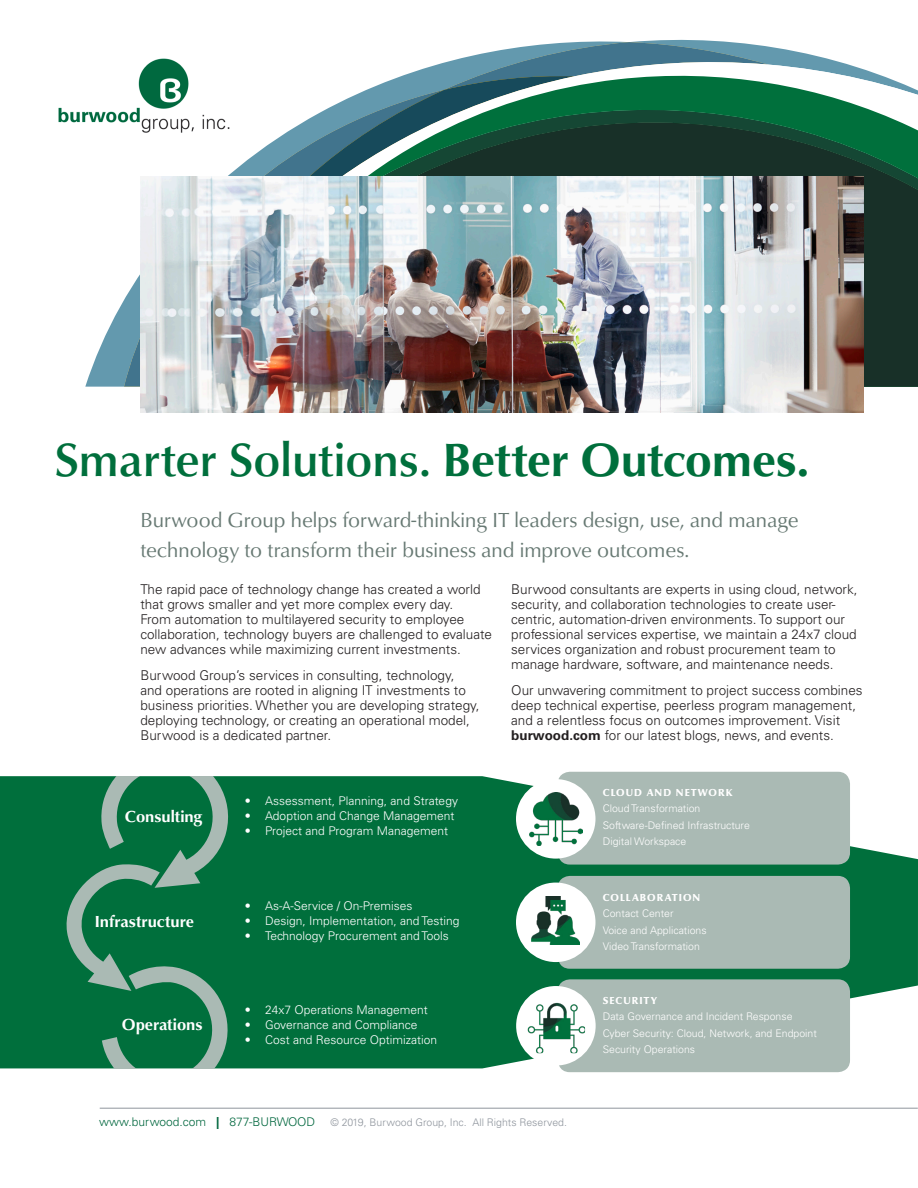
<style>
.page{position:relative;width:918px;height:1188px;background:#fff}
.page>*{position:absolute;margin:0;border:0;box-sizing:border-box;transform-origin:0 0}
.t1{font:500 48px "Classico URW";color:#006f3c}
.new_intro_text{font:21px/30px "Classico URW";color:#677973}
.t2{font:700 16.5px "Classico URW";color:#fff}
.new_intro_text-2{font:300 13.5px/15px "Univers LT Std";color:#231f20}
.t3{font:300 12px "Univers LT Std";color:#fff}
.t4{font:300 12px "Univers LT Std";color:#00673e}
.t5{font:300 10.5px "Univers LT Std";color:#fff}
.t6{font:300 10.5px "Univers LT Std";color:#8f959d}
.t7{font:900 10.5px "Classico URW";letter-spacing:.1em;color:#fff}
.s1{font-weight:700}
</style>
<div class="page">
<svg style="left:85px;top:300px;width:39px;height:87px;fill:#6399ae"></svg>
<svg style="left:458px;top:39px;width:371px;height:20px"></svg>
<svg style="left:124px;top:176px;width:39px;height:211px"></svg>
<svg style="left:163px;top:59px;width:696px;height:118px"></svg>
<svg style="left:212px;top:105px;width:706px;height:282px;fill:#183028"></svg>
<svg style="left:320px;top:68px;width:598px;height:148px"></svg>
<img style="left:58px;top:58px;width:177px;height:78px">
<img style="left:140px;top:177px;width:724px;height:236px">
<svg style="left:0;top:776px;width:918px;height:292px;background:#157b4c"></svg>
<div style="left:558px;top:772px;width:292px;height:93px;background:#aabab4;border-radius:12px"></div>
<div style="left:516px;top:779px;width:80px;height:80px;background:#fff;border-radius:50%"></div>
<img style="left:529px;top:793px;width:53px;height:52px">
<div style="left:558px;top:979px;width:292px;height:93px;background:#aabab4;border-radius:12px"></div>
<div style="left:558px;top:876px;width:292px;height:93px;background:#aabab4;border-radius:12px"></div>
<div style="left:516px;top:883px;width:80px;height:79px;background:#fff;border-radius:50%"></div>
<img style="left:531px;top:896px;width:49px;height:49px">
<div style="left:516px;top:986px;width:80px;height:80px;background:#fff;border-radius:50%"></div>
<img style="left:516px;top:986px;width:69px;height:67px">
<svg style="left:64px;top:776px;width:172px;height:292px;background:#217d53"></svg>
<hr style="left:100px;top:1108px;width:818px;height:1px;background:#8f959d">
<p class="t1" style="left:54px;top:424px;width:757px">Smarter Solutions. <span class="s1">Better Outcomes.</span></p>
<p class="new_intro_text" style="left:140px;top:504px;width:660px">Burwood Group helps forward-thinking IT leaders design, use, and manage technology to transform their business and improve outcomes.</p>
<p class="new_intro_text-2" style="left:140px;top:582px;width:353px">The rapid pace of technology change has created a world that grows smaller and yet more complex every day.<br>From automation to multilayered security to employee collaboration, technology buyers are challenged to evaluate new advances while maximizing current investments.</p>
<p class="new_intro_text-2" style="left:140px;top:668px;width:341px">Burwood Group’s services in consulting, technology, and operations are rooted in aligning IT investments to business priorities. Whether you are developing strategy, deploying technology, or creating an operational model, Burwood is a dedicated partner.</p>
<p class="new_intro_text-2" style="left:511px;top:582px;width:348px">Burwood consultants are experts in using cloud, network, security, and collaboration technologies to create user&shy;centric, automation-driven environments. To support our professional services expertise, we maintain a 24x7 cloud services organization and robust procurement team to manage hardware, software, and maintenance needs.</p>
<p class="new_intro_text-2" style="left:511px;top:683px;width:353px">Our unwavering commitment to project success combines deep technical expertise, peerless program management, and a relentless focus on outcomes improvement. Visit <span class="s1">burwood.com</span> for our latest blogs, news, and events.</p>
<p class="t2" style="left:125px;top:804px;width:79px">Consulting</p>
<p class="t2" style="left:95px;top:909px;width:101px">Infrastructure</p>
<p class="t2" style="left:122px;top:1012px;width:82px">Operations</p>
<p class="t3" style="left:245px;top:794px;width:215px">• Assessment, Planning, and Strategy</p>
<p class="t3" style="left:245px;top:809px;width:211px">• Adoption and Change Management</p>
<p class="t3" style="left:245px;top:824px;width:205px">• Project and Program Management</p>
<p class="t3" style="left:245px;top:899px;width:169px">• As-A-Service / On-Premises</p>
<p class="t3" style="left:245px;top:914px;width:216px">• Design, Implementation, and Testing</p>
<p class="t3" style="left:245px;top:929px;width:205px">• Technology Procurement and Tools</p>
<p class="t3" style="left:245px;top:1002px;width:184px">• 24x7 Operations Management</p>
<p class="t3" style="left:245px;top:1017px;width:174px">• Governance and Compliance</p>
<p class="t3" style="left:245px;top:1032px;width:194px">• Cost and Resource Optimization</p>
<p class="t4" style="left:99px;top:1115px;width:217px">www.burwood.com <span class="s1">|</span> 877-BURWOOD</p>
<p class="t6" style="left:330px;top:1116px;width:238px">© 2019, Burwood Group, Inc. All Rights Reserved.</p>
<p class="t7" style="left:603px;top:786px;width:131px">CLOUD AND NETWORK</p>
<p class="t5" style="left:603px;top:802px;width:99px">Cloud Transformation</p>
<p class="t5" style="left:603px;top:819px;width:149px">Software-Defined Infrastructure</p>
<p class="t5" style="left:603px;top:835px;width:85px">Digital Workspace</p>
<p class="t7" style="left:603px;top:890px;width:99px">COLLABORATION</p>
<p class="t5" style="left:603px;top:907px;width:72px">Contact Center</p>
<p class="t5" style="left:603px;top:923px;width:105px">Voice and Applications</p>
<p class="t5" style="left:603px;top:940px;width:99px">Video Transformation</p>
<p class="t7" style="left:603px;top:994px;width:56px">SECURITY</p>
<p class="t5" style="left:603px;top:1010px;width:191px">Data Governance and Incident Response</p>
<p class="t5" style="left:603px;top:1027px;width:216px">Cyber Security: Cloud, Network, and Endpoint</p>
<p class="t5" style="left:603px;top:1043px;width:94px">Security Operations</p>
</div>
